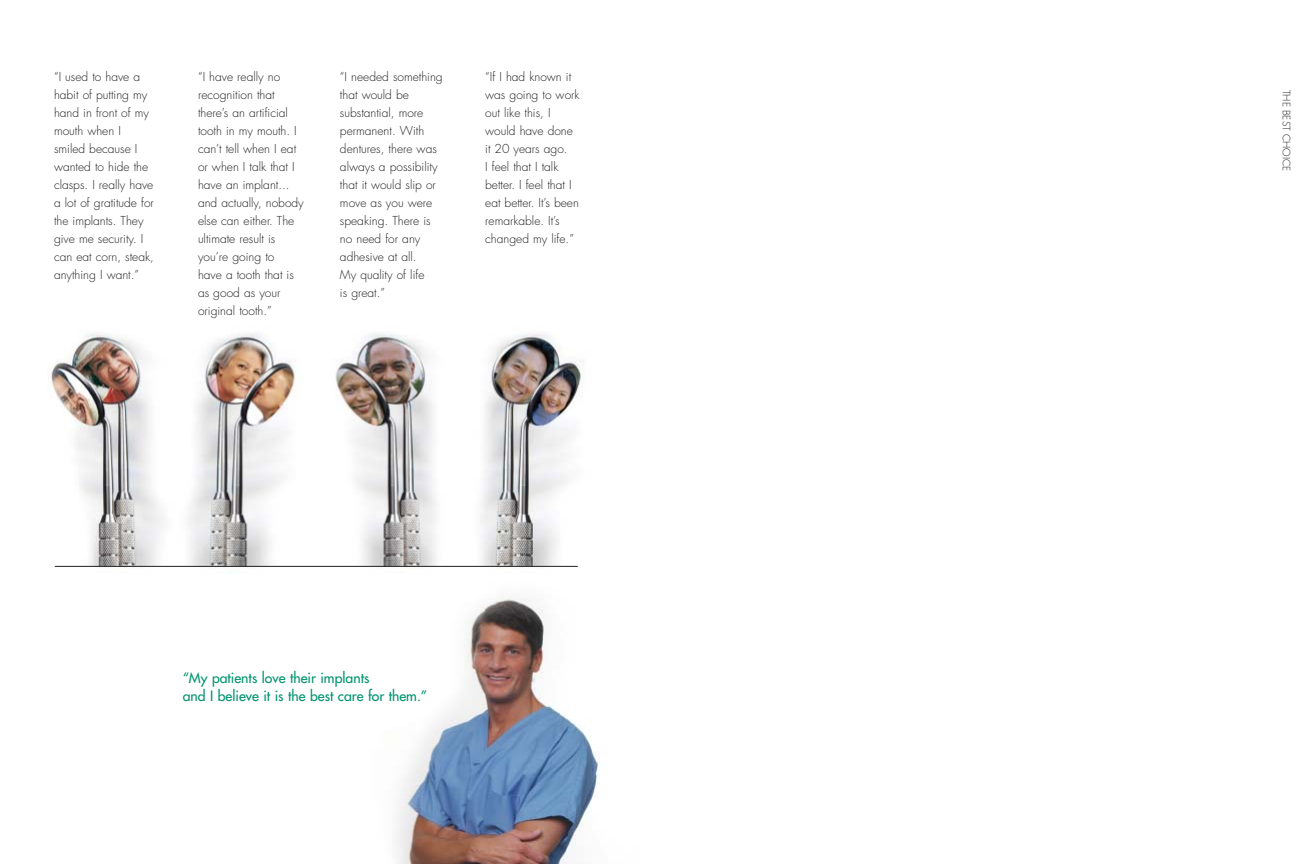
<style>
.page{position:relative;width:1296px;height:864px;background:#fff}
.page>*{position:absolute;margin:0;border:0;box-sizing:border-box;transform-origin:0 0}
.t1{font:14px/18px "Futura";color:#009470}
.t2{font:300 12px/18px "Futura";color:#231f1f}
.t3{font:300 10px "Futura";color:#231f1f}
</style>
<div class="page">
<img style="left:51px;top:333px;width:547px;height:531px">
<hr style="left:55px;top:566px;width:523px;height:1px;background:#231f1f">
<p class="t2" style="left:54px;top:68px;width:101px">“I used to have a habit of putting my hand in front of my mouth when I smiled because I wanted to hide the clasps. I really have a lot of gratitude for the implants. They give me security. I can eat corn, steak, anything I want.”</p>
<p class="t2" style="left:198px;top:68px;width:107px">“I have really no recognition that there’s an artificial tooth in my mouth. I can’t tell when I eat or when I talk that I have an implant... and actually, nobody else can either. The ultimate result is you’re going to<br>have a tooth that is as good as your original tooth.”</p>
<p class="t2" style="left:340px;top:68px;width:104px">“I needed something that would be substantial, more permanent. With dentures, there was always a possibility that it would slip or move as you were speaking. There is no need for any adhesive at all.<br>My quality of life<br>is great.”</p>
<p class="t2" style="left:485px;top:68px;width:96px">“If I had known it was going to work out like this, I would have done it 20 years ago.<br>I feel that I talk better. I feel that I eat better. It’s been remarkable. It’s changed my life.”</p>
<p class="t1" style="left:183px;top:670px;width:246px">“My patients love their implants<br>and I believe it is the best care for them.”</p>
<p class="t3" style="left:1291px;top:90px;width:83px;rotate:90deg">THE BEST CHOICE</p>
</div>
